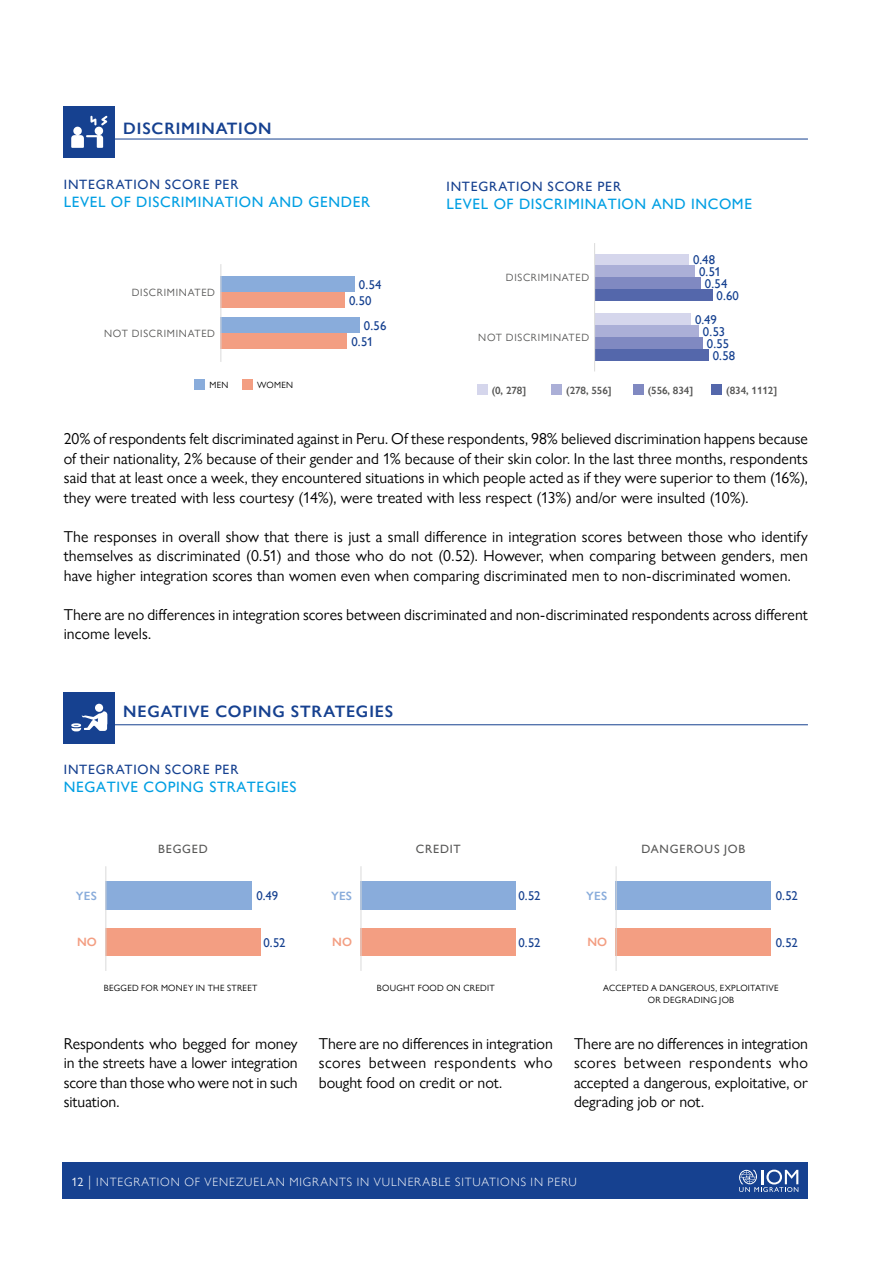
<style>
.page{position:relative;width:893px;height:1263px;background:#fff}
.page>*{position:absolute;margin:0;border:0;box-sizing:border-box;transform-origin:0 0}
.t1{font:600 16.5px "Gill Sans Nova";letter-spacing:.05em;color:#164190}
.t2{font:15.75px/19.5px "Gill Sans Nova";color:#000;text-align:justify}
.t3{font:500 15px "Gill Sans Nova";letter-spacing:.04em;color:#009fe3}
.t4{font:500 13.5px "Gill Sans Nova";letter-spacing:.055em;color:#164190}
.t5{font:500 12.75px/15.8px "Gill Sans Nova";letter-spacing:-.005em;color:#164190}
.t6{font:300 12px "Gill Sans Nova";letter-spacing:.075em;color:#fff}
.t7{font:500 12px "Gill Sans Nova";letter-spacing:.065em;color:#575756}
.t8{font:600 12px "Gill Sans Nova";letter-spacing:.015em;color:#89acdb}
.t9{font:600 12px "Gill Sans Nova";color:#f39e82}
.t10{font:10.5px "Gill Sans Nova";letter-spacing:.07em;color:#575756}
.t11{font:600 10.5px "Gill Sans Nova";letter-spacing:-.01em;color:#575756}
.t12{font:9px/12px "Gill Sans Nova";letter-spacing:.03em;color:#000;text-align:center}
.s1{font-weight:400}
.s2{font-size:15px}
</style>
<div class="page">
<div style="left:63px;top:1162px;width:745px;height:37px;background:#164190"></div>
<svg style="left:739px;top:1169px;width:59px;height:23px"></svg>
<div style="left:194px;top:379px;width:11px;height:11px;background:#89acdb"></div>
<div style="left:242px;top:379px;width:11px;height:11px;background:#f39e82"></div>
<div style="left:220px;top:277px;width:135px;height:15px;background:#89acdb"></div>
<div style="left:220px;top:293px;width:125px;height:15px;background:#f39e82"></div>
<div style="left:220px;top:318px;width:140px;height:15px;background:#89acdb"></div>
<div style="left:220px;top:333px;width:127px;height:15px;background:#f39e82"></div>
<hr style="left:220px;top:264px;width:1px;height:98px;background:#dadada">
<div style="left:477px;top:384px;width:10px;height:11px;background:#d5d6ec"></div>
<div style="left:551px;top:384px;width:11px;height:11px;background:#abafd7"></div>
<div style="left:633px;top:384px;width:10px;height:11px;background:#8089c1"></div>
<div style="left:711px;top:384px;width:11px;height:11px;background:#5467ab"></div>
<div style="left:595px;top:254px;width:94px;height:11px;background:#d5d6ec"></div>
<div style="left:595px;top:265px;width:100px;height:12px;background:#abafd7"></div>
<div style="left:595px;top:277px;width:106px;height:12px;background:#8089c1"></div>
<div style="left:595px;top:289px;width:117px;height:12px;background:#5467ab"></div>
<div style="left:595px;top:313px;width:96px;height:12px;background:#d5d6ec"></div>
<div style="left:595px;top:325px;width:104px;height:12px;background:#abafd7"></div>
<div style="left:595px;top:337px;width:108px;height:12px;background:#8089c1"></div>
<div style="left:595px;top:349px;width:113px;height:12px;background:#5467ab"></div>
<hr style="left:594px;top:243px;width:1px;height:128px;background:#dadada">
<div style="left:105px;top:881px;width:147px;height:28px;background:#89acdb"></div>
<div style="left:105px;top:928px;width:156px;height:28px;background:#f39e82"></div>
<hr style="left:105px;top:866px;width:1px;height:105px;background:#dadada">
<div style="left:361px;top:881px;width:155px;height:28px;background:#89acdb"></div>
<div style="left:361px;top:928px;width:155px;height:28px;background:#f39e82"></div>
<div style="left:616px;top:881px;width:155px;height:28px;background:#89acdb"></div>
<div style="left:616px;top:928px;width:155px;height:28px;background:#f39e82"></div>
<hr style="left:361px;top:866px;width:1px;height:105px;background:#dadada">
<hr style="left:616px;top:866px;width:1px;height:105px;background:#dadada">
<hr style="left:102px;top:139px;width:706px;height:1px;background:#164190">
<hr style="left:102px;top:724px;width:706px;height:1px;background:#164190">
<div style="left:64px;top:692px;width:51px;height:51px;background:#164190"></div>
<div style="left:64px;top:106px;width:51px;height:51px;background:#164190"></div>
<svg style="left:71px;top:116px;width:37px;height:32px"></svg>
<div style="left:95px;top:704px;width:8px;height:8px;background:#fff;border-radius:50%"></div>
<svg style="left:71px;top:711px;width:36px;height:20px"></svg>
<p class="t1" style="left:123px;top:118px;width:150px">DISCRIMINATION</p>
<p class="t4" style="left:64px;top:176px;width:176px">INTEGRATION SCORE PER</p>
<p class="t3" style="left:64px;top:192px;width:308px">LEVEL OF DISCRIMINATION AND GENDER</p>
<p class="t10" style="left:132px;top:286px;width:85px">DISCRIMINATED</p>
<p class="t10" style="left:104px;top:327px;width:112px">NOT DISCRIMINATED</p>
<p class="t12" style="left:209px;top:378px;width:21px">MEN</p>
<p class="t12" style="left:257px;top:378px;width:37px">WOMEN</p>
<p class="t5" style="left:349px;top:277px;width:34px;text-indent:10px">0.54<br>0.50</p>
<p class="t5" style="left:351px;top:317px;width:36px;text-indent:12px">0.56<br>0.51</p>
<p class="t4" style="left:446px;top:178px;width:176px">INTEGRATION SCORE PER</p>
<p class="t3" style="left:446px;top:195px;width:307px">LEVEL OF DISCRIMINATION AND INCOME</p>
<p class="t10" style="left:506px;top:271px;width:85px">DISCRIMINATED</p>
<p class="t10" style="left:478px;top:331px;width:112px">NOT DISCRIMINATED</p>
<p class="t5" style="left:693px;top:252px;width:24px">0.48</p>
<p class="t5" style="left:699px;top:264px;width:23px">0.51</p>
<p class="t5" style="left:705px;top:276px;width:24px">0.54</p>
<p class="t5" style="left:717px;top:288px;width:24px">0.60</p>
<p class="t5" style="left:695px;top:311px;width:23px">0.49</p>
<p class="t5" style="left:703px;top:323px;width:24px">0.53</p>
<p class="t5" style="left:707px;top:335px;width:24px">0.55</p>
<p class="t5" style="left:713px;top:347px;width:24px">0.58</p>
<p class="t11" style="left:492px;top:384px;width:36px">(0, 278]</p>
<p class="t11" style="left:566px;top:384px;width:47px">(278, 556]</p>
<p class="t11" style="left:648px;top:384px;width:47px">(556, 834]</p>
<p class="t11" style="left:726px;top:384px;width:52px">(834, 1112]</p>
<p class="t2" style="left:64px;top:429px;width:746px">20% of respondents felt discriminated against in Peru. Of these respondents, 98% believed discrimination happens because of their nationality, 2% because of their gender and 1% because of their skin color. In the last three months, respondents said that at least once a week, they encountered situations in which people acted as if they were superior to them (16%), they were treated with less courtesy (14%), were treated with less respect (13%) and/or were insulted (10%).</p>
<p class="t2" style="left:64px;top:526px;width:746px">The responses in overall show that there is just a small difference in integration scores between those who identify themselves as discriminated (0.51) and those who do not (0.52). However, when comparing between genders, men have higher integration scores than women even when comparing discriminated men to non-discriminated women.</p>
<p class="t2" style="left:64px;top:604px;width:746px">There are no differences in integration scores between discriminated and non-discriminated respondents across different income levels.</p>
<p class="t1" style="left:123px;top:701px;width:272px">NEGATIVE COPING STRATEGIES</p>
<p class="t4" style="left:64px;top:762px;width:176px">INTEGRATION SCORE PER</p>
<p class="t3" style="left:64px;top:778px;width:234px">NEGATIVE COPING STRATEGIES</p>
<p class="t7" style="left:158px;top:842px;width:51px">BEGGED</p>
<p class="t7" style="left:416px;top:842px;width:46px">CREDIT</p>
<p class="t7" style="left:641px;top:842px;width:105px">DANGEROUS JOB</p>
<p class="t8" style="left:331px;top:888px;width:22px">YES</p>
<p class="t5" style="left:518px;top:888px;width:24px">0.52</p>
<p class="t8" style="left:586px;top:888px;width:22px">YES</p>
<p class="t5" style="left:776px;top:888px;width:24px">0.52</p>
<p class="t5" style="left:518px;top:934px;width:24px">0.52</p>
<p class="t5" style="left:776px;top:934px;width:24px">0.52</p>
<p class="t8" style="left:76px;top:888px;width:22px">YES</p>
<p class="t5" style="left:256px;top:888px;width:23px">0.49</p>
<p class="t5" style="left:263px;top:934px;width:24px">0.52</p>
<p class="t9" style="left:332px;top:935px;width:21px">NO</p>
<p class="t9" style="left:587px;top:935px;width:21px">NO</p>
<p class="t9" style="left:77px;top:935px;width:21px">NO</p>
<p class="t12" style="left:104px;top:982px;width:155px">BEGGED FOR MONEY IN THE STREET</p>
<p class="t12" style="left:377px;top:982px;width:119px">BOUGHT FOOD ON CREDIT</p>
<p class="t12" style="left:603px;top:982px;width:177px">ACCEPTED A DANGEROUS, EXPLOITATIVE<br>OR DEGRADING JOB</p>
<p class="t2" style="left:64px;top:1033px;width:235px">Respondents who begged for money in the streets have a lower integration score than those who were not in such situation.</p>
<p class="t2" style="left:319px;top:1033px;width:235px">There are no differences in integration scores between respondents who bought food on credit or not.</p>
<p class="t2" style="left:574px;top:1033px;width:235px">There are no differences in integration scores between respondents who accepted a dangerous, exploitative, or degrading job or not.</p>
<p class="t6" style="left:71px;top:1175px;width:507px"><span class="s1">12</span> <span class="s2">|</span> INTEGRATION OF VENEZUELAN MIGRANTS IN VULNERABLE SITUATIONS IN PERU</p>
</div>
